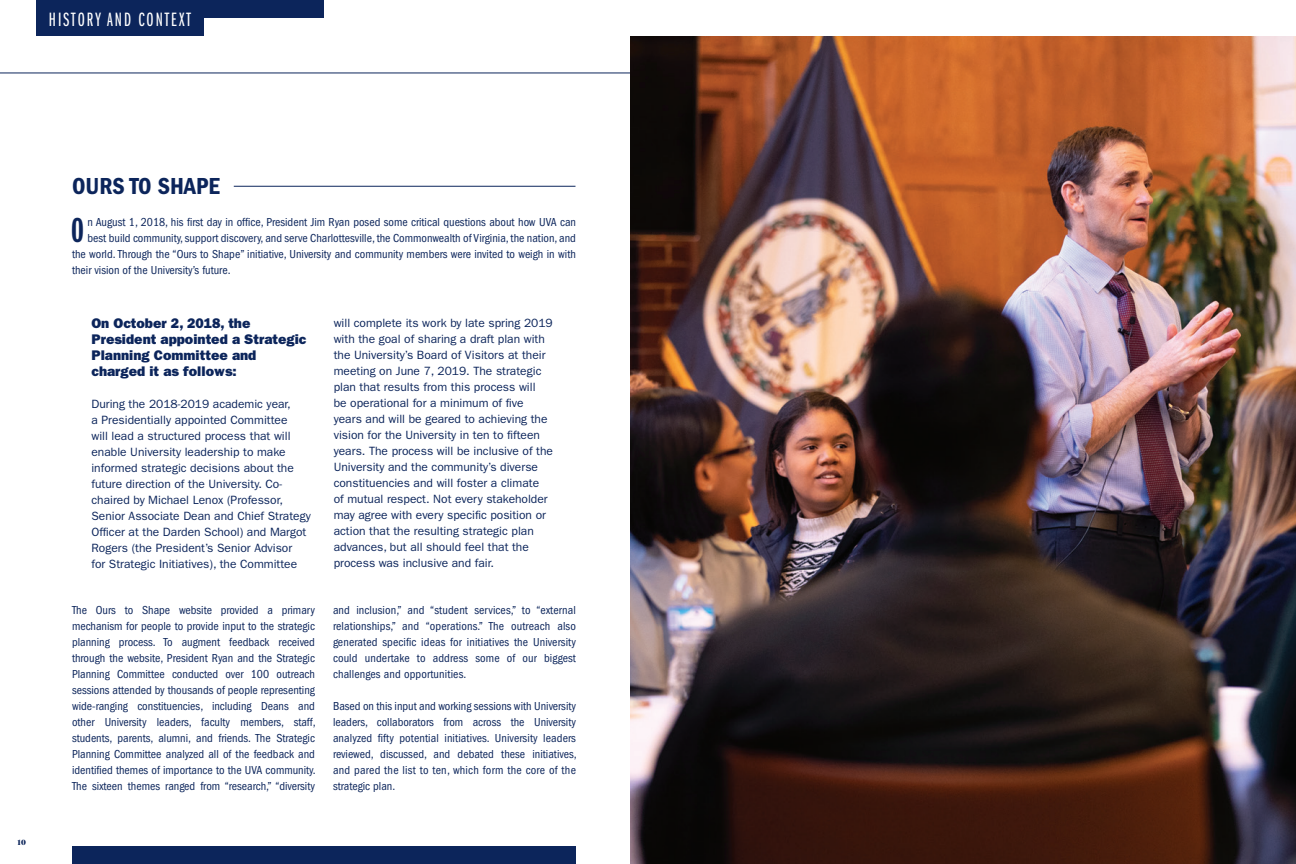
<style>
.page{position:relative;width:1296px;height:864px;background:#fff}
.page>*{position:absolute;margin:0;border:0;box-sizing:border-box;transform-origin:0 0}
.t1{font:36px "ITC Franklin Gothic Std Dm X Cp";color:#0c255b}
.t2{font:24px "ITC Franklin Gothic Std Dm Cd";color:#0c255b}
.t3{font:20px "ITC Franklin Gothic Std Bk X Cp";letter-spacing:.1em;color:#fff}
.t4{font:14px/16px "ITC Franklin Gothic Std Hvy";color:#0c255b}
.t5{font:condensed 12px/16px "ITC Franklin Gothic Std";color:#0c255b;text-align:justify}
.t6{font:12px/16px "ITC Franklin Gothic Std";color:#0c255b}
.t7{font:8px "Caslon Graphique";color:#0c255b}
</style>
<div class="page">
<div style="left:72px;top:846px;width:504px;height:18px;background:#0c255b"></div>
<div style="left:36px;top:0;width:288px;height:18px;background:#0c255b"></div>
<div style="left:36px;top:18px;width:167px;height:18px;background:#0c255b"></div>
<hr style="left:0;top:73px;width:648px;height:1px;background:#0c255b">
<hr style="left:234px;top:186px;width:342px;height:1px;background:#0c255b">
<img style="left:630px;top:36px;width:666px;height:828px">
<p class="t3" style="left:49px;top:9px;width:144px">HISTORY AND CONTEXT</p>
<p class="t7" style="left:17px;top:838px;width:11px">10</p>
<p class="t2" style="left:72px;top:173px;width:149px">OURS TO SHAPE</p>
<p class="t1" style="left:71px;top:211px;width:14px">O</p>
<p class="t5" style="left:88px;top:214px;width:490px">n August 1, 2018, his first day in office, President Jim Ryan posed some critical questions about how UVA can</p>
<p class="t5" style="left:88px;top:230px;width:490px">best build community, support discovery, and serve Charlottesville, the Commonwealth of Virginia, the nation, and</p>
<p class="t5" style="left:72px;top:246px;width:506px">the world. Through the “Ours to Shape” initiative, University and community members were invited to weigh in with</p>
<p class="t5" style="left:72px;top:262px;width:160px">their vision of the University’s future.</p>
<p class="t4" style="left:91px;top:315px;width:217px">On October 2, 2018, the<br>President appointed a Strategic<br>Planning Committee and charged it as follows:</p>
<p class="t6" style="left:91px;top:396px;width:221px">During the 2018-2019 academic year,<br>a Presidentially appointed Committee<br>will lead a structured process that will enable University leadership to make informed strategic decisions about the future direction of the University. Co&shy;chaired by Michael Lenox (Professor, Senior Associate Dean and Chief Strategy Officer at the Darden School) and Margot Rogers (the President’s Senior Advisor<br>for Strategic Initiatives), the Committee</p>
<p class="t6" style="left:334px;top:315px;width:221px">will complete its work by late spring 2019 with the goal of sharing a draft plan with the University’s Board of Visitors at their meeting on June 7, 2019. The strategic plan that results from this process will<br>be operational for a minimum of five years and will be geared to achieving the vision for the University in ten to fifteen years. The process will be inclusive of the University and the community’s diverse constituencies and will foster a climate<br>of mutual respect. Not every stakeholder may agree with every specific position or action that the resulting strategic plan advances, but all should feel that the process was inclusive and fair.</p>
<p class="t5" style="left:72px;top:602px;width:245px">The Ours to Shape website provided a primary mechanism for people to provide input to the strategic planning process. To augment feedback received through the website, President Ryan and the Strategic Planning Committee conducted over 100 outreach sessions attended by thousands of people representing wide-ranging constituencies, including Deans and other University leaders, faculty members, staff, students, parents, alumni, and friends. The Strategic Planning Committee analyzed all of the feedback and identified themes of importance to the UVA community.<br>The sixteen themes ranged from “research,” “diversity</p>
<p class="t5" style="left:333px;top:602px;width:244px">and inclusion,” and “student services,” to “external relationships,” and “operations.” The outreach also generated specific ideas for initiatives the University could undertake to address some of our biggest challenges and opportunities.</p>
<p class="t5" style="left:333px;top:698px;width:245px">Based on this input and working sessions with University leaders, collaborators from across the University analyzed fifty potential initiatives. University leaders reviewed, discussed, and debated these initiatives, and pared the list to ten, which form the core of the strategic plan.</p>
</div>
